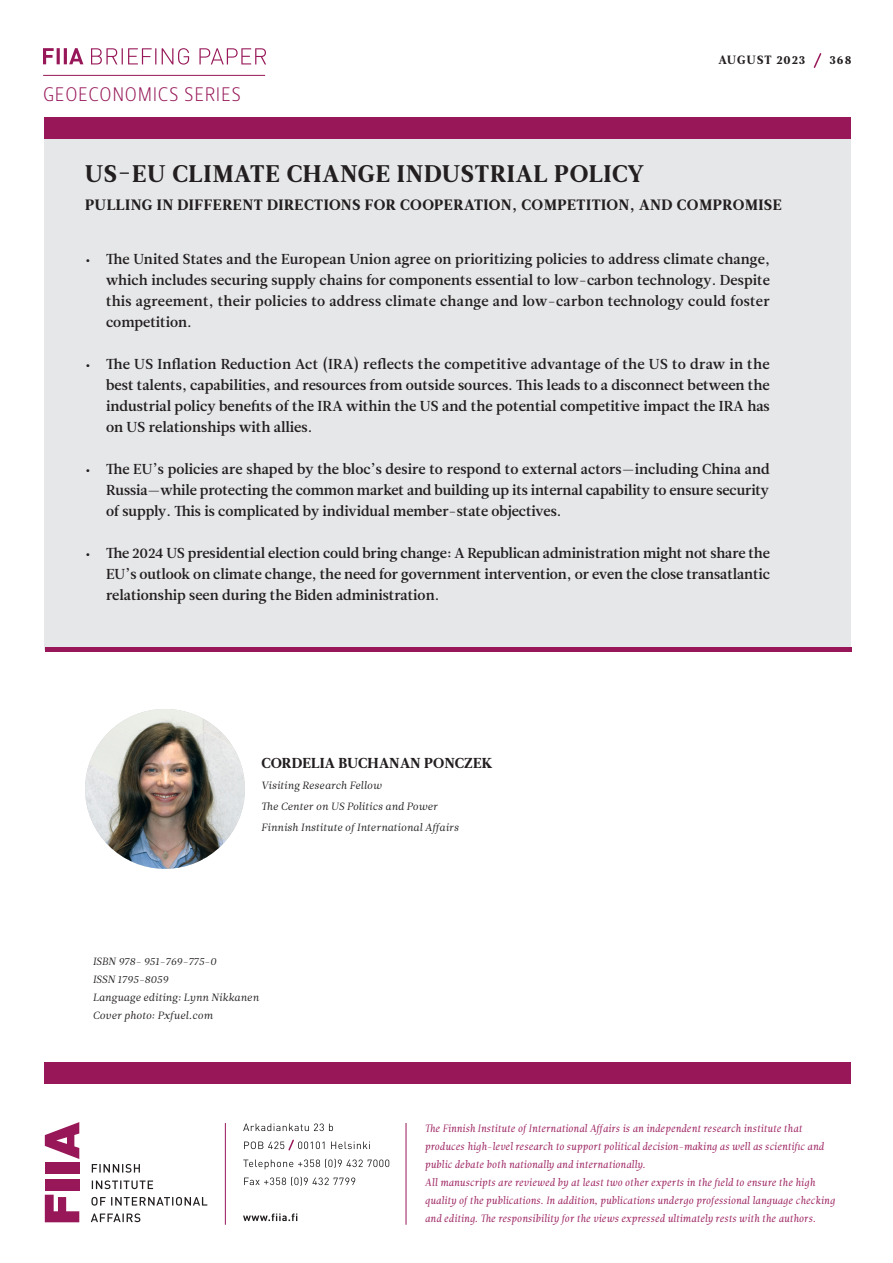
<style>
.page{position:relative;width:893px;height:1263px;background:#fff}
.page>*{position:absolute;margin:0;border:0;box-sizing:border-box;transform-origin:0 0}
.t1{font:24px "Leitura News Roman 4";letter-spacing:.035em;color:#231f20}
.t2{font:19.5px "Leitura Sans Grot 1";letter-spacing:.035em;color:#971758}
.t3{font:15px "Leitura News Roman 4";letter-spacing:.035em;color:#231f20}
.t4{font:14.4px/21px "Leitura News Roman 3";color:#231f20;text-align:justify}
.t5{font:14.4px "Leitura News Roman 4";letter-spacing:.015em;color:#231f20}
.t6{font:12px "Leitura News Roman 4";letter-spacing:.08em;color:#231f20}
.t7{font:10.5px/18px "Leitura Italic 1";color:#971758}
.t8{font:10.5px/18px "Leitura News Italic 1";color:#231f20}
</style>
<div class="page">
<svg style="left:243px;top:1213px;width:54px;height:8px"></svg>
<svg style="left:244px;top:1176px;width:111px;height:10px"></svg>
<svg style="left:243px;top:1158px;width:146px;height:11px"></svg>
<svg style="left:243px;top:1123px;width:90px;height:8px"></svg>
<svg style="left:244px;top:1139px;width:126px;height:12px"></svg>
<svg style="left:91px;top:48px;width:175px;height:17px"></svg>
<svg style="left:43px;top:48px;width:40px;height:16px"></svg>
<div style="left:44px;top:117px;width:806px;height:21px;background:#971758"></div>
<div style="left:44px;top:1062px;width:806px;height:21px;background:#971758"></div>
<hr style="left:225px;top:1123px;width:1px;height:102px;background:#971758">
<hr style="left:406px;top:1123px;width:1px;height:102px;background:#971758">
<div style="left:45px;top:1180px;width:34px;height:11px;background:#971758"></div>
<svg style="left:45px;top:1195px;width:34px;height:27px"></svg>
<div style="left:45px;top:1162px;width:34px;height:11px;background:#971758"></div>
<svg style="left:45px;top:1122px;width:34px;height:37px"></svg>
<svg style="left:91px;top:1213px;width:49px;height:9px"></svg>
<svg style="left:91px;top:1197px;width:116px;height:8px"></svg>
<svg style="left:92px;top:1180px;width:61px;height:9px"></svg>
<svg style="left:92px;top:1164px;width:48px;height:8px"></svg>
<div style="left:44px;top:139px;width:806px;height:510px;background:#e6e7e9"></div>
<hr style="left:43px;top:75px;width:222px;height:1px;background:#971758">
<div style="left:45px;top:647px;width:807px;height:5px;background:#971758"></div>
<svg style="left:813px;top:53px;width:9px;height:15px"></svg>
<img style="left:85px;top:709px;width:160px;height:160px;border-radius:80px">
<h3 class="t2" style="left:43px;top:87px;width:199px">GEOECONOMICS SERIES</h3>
<p class="t6" style="left:719px;top:53px;width:88px">AUGUST 2023</p>
<p class="t6" style="left:830px;top:53px;width:23px">368</p>
<p class="t1" style="left:85px;top:160px;width:560px">US-EU CLIMATE CHANGE INDUSTRIAL POLICY</p>
<p class="t3" style="left:85px;top:196px;width:698px">PULLING IN DIFFERENT DIRECTIONS FOR COOPERATION, COMPETITION, AND COMPROMISE</p>
<p class="t4" style="left:106px;top:249px;width:665px;text-indent:-21px">• Te United States and the European Union agree on prioritizing policies to address climate change, which includes securing supply chains for components essential to low-carbon technology. Despite this agreement, their policies to address climate change and low-carbon technology could foster competition.</p>
<p class="t4" style="left:106px;top:354px;width:665px;text-indent:-21px">• Te US Infation Reduction Act (IRA) refects the competitive advantage of the US to draw in the best talents, capabilities, and resources from outside sources. Tis leads to a disconnect between the industrial policy benefts of the IRA within the US and the potential competitive impact the IRA has on US relationships with allies.</p>
<p class="t4" style="left:106px;top:459px;width:665px;text-indent:-21px">• Te EU’s policies are shaped by the bloc’s desire to respond to external actors—including China and Russia—while protecting the common market and building up its internal capability to ensure security of supply. Tis is complicated by individual member-state objectives.</p>
<p class="t4" style="left:106px;top:543px;width:665px;text-indent:-21px">• Te 2024 US presidential election could bring change: A Republican administration might not share the EU’s outlook on climate change, the need for government intervention, or even the close transatlantic relationship seen during the Biden administration.</p>
<p class="t5" style="left:261px;top:754px;width:233px">CORDELIA BUCHANAN PONCZEK</p>
<p class="t8" style="left:261px;top:775px;width:199px;line-height:21px">Visiting Research Fellow<br>Te Center on US Politics and Power<br>Finnish Institute ofInternational Afairs</p>
<p class="t8" style="left:93px;top:953px;width:168px">ISBN 978- 951-769-775-0<br>ISSN 1795-8059<br>Language editing: Lynn Nikkanen<br>Cover photo: Pxfuel.com</p>
<p class="t7" style="left:425px;top:1119px;width:412px">The Finnish Institute of International Affairs is an independent research institute that produces high-level research to support political decision-making as well as scientific and public debate both nationally and internationally.<br>All manuscripts are reviewed by at least two other experts in the field to ensure the high quality of the publications. In addition, publications undergo professional language checking and editing. The responsibility for the views expressed ultimately rests with the authors.</p>
</div>
